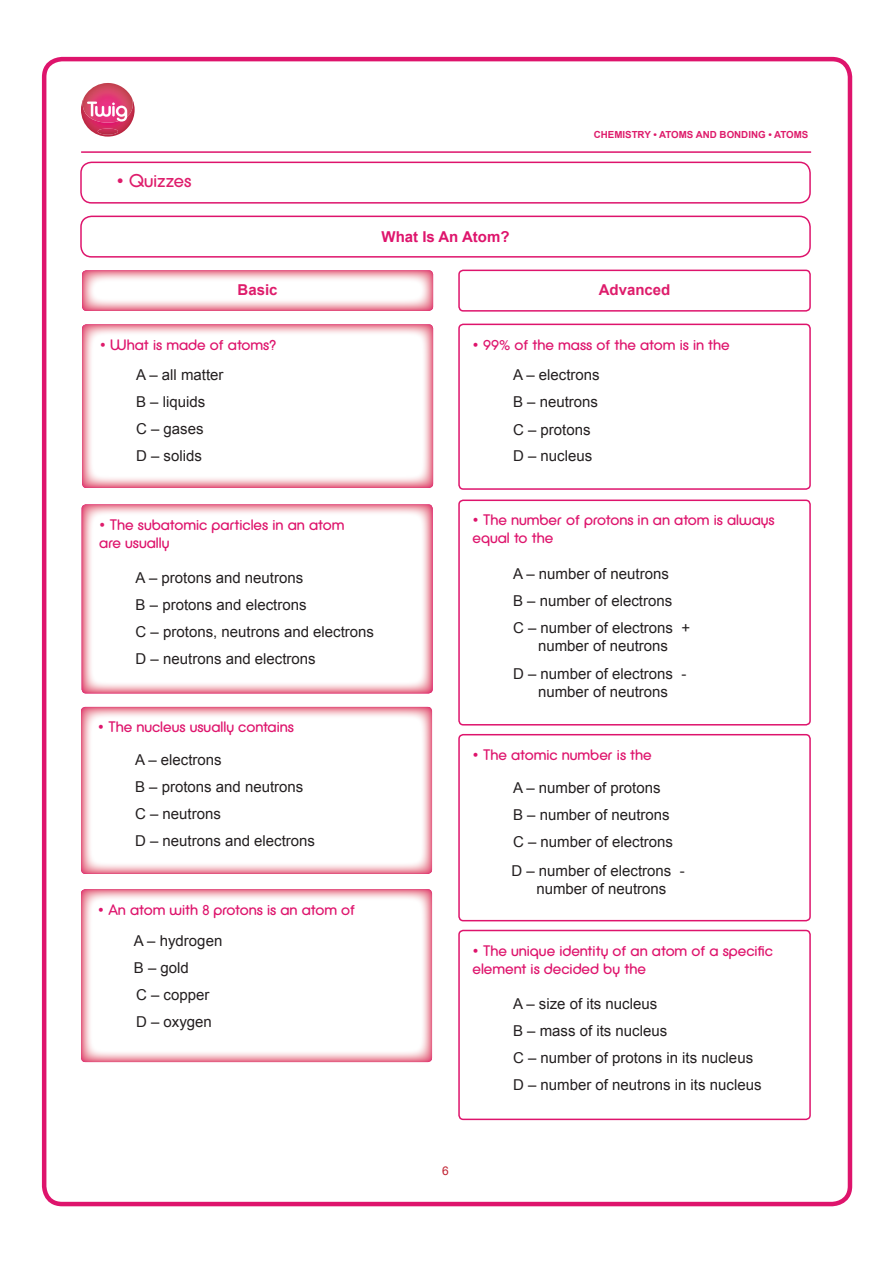
<style>
.page{position:relative;width:893px;height:1263px;background:#fff}
.page>*{position:absolute;margin:0;border:0;box-sizing:border-box;transform-origin:0 0}
.t1{font:18px "Defused";color:#de1c6b}
.t2{font:15px/27px "Arial";color:#231f20}
.t3{font:15px/18px "Defused";color:#de146c}
.t4{font:700 15px "Arial";color:#de146c}
.t5{font:700 15px "Arial";color:#de1c6b}
.t6{font:12px "Arial";color:#c02030}
.t7{font:700 9.75px "Arial";color:#de1c6b}
.s1{color:#de1c6b}
</style>
<div class="page">
<div style="left:42px;top:57px;width:810px;height:1149px;border:4px solid #de146c;border-radius:18px"></div>
<hr style="left:81px;top:151px;width:730px;height:2px;background:#de146c">
<img style="left:82px;top:324px;width:351px;height:164px">
<div style="left:80px;top:162px;width:731px;height:42px;border:2px solid #de146c;border-radius:11px"></div>
<div style="left:80px;top:216px;width:731px;height:42px;border:2px solid #de146c;border-radius:11px"></div>
<div style="left:458px;top:270px;width:353px;height:42px;border:2px solid #de146c;border-radius:4px"></div>
<img style="left:82px;top:270px;width:351px;height:41px">
<img style="left:82px;top:504px;width:351px;height:189px">
<div style="left:458px;top:324px;width:353px;height:166px;border:2px solid #de146c;border-radius:4px"></div>
<img style="left:81px;top:707px;width:351px;height:167px">
<img style="left:81px;top:889px;width:351px;height:173px">
<div style="left:458px;top:499px;width:353px;height:226px;border:2px solid #de146c;border-radius:4px"></div>
<div style="left:458px;top:734px;width:353px;height:187px;border:2px solid #de146c;border-radius:4px"></div>
<div style="left:458px;top:930px;width:353px;height:190px;border:2px solid #de146c;border-radius:4px"></div>
<img style="left:98px;top:129px;width:20px;height:6px">
<img style="left:83px;top:91px;width:50px;height:32px">
<svg style="left:84px;top:83px;width:43px;height:39px"></svg>
<p class="t1" style="left:116px;top:170px;width:77px">• Quizzes</p>
<p class="t4" style="left:381px;top:227px;width:130px">What Is An Atom?</p>
<p class="t7" style="left:594px;top:128px;width:216px">CHEMISTRY • ATOMS AND BONDING • ATOMS</p>
<p class="t5" style="left:238px;top:280px;width:42px">Basic</p>
<p class="t5" style="left:599px;top:280px;width:73px">Advanced</p>
<p class="t3" style="left:100px;top:335px;width:178px"><span class="s1">•</span> What is made of atoms?</p>
<p class="t2" style="left:136px;top:362px;width:89px">A – all matter<br>B – liquids<br>C – gases<br>D – solids</p>
<p class="t3" style="left:99px;top:515px;width:247px"><span class="s1">•</span> The subatomic particles in an atom are usually</p>
<p class="t2" style="left:136px;top:564px;width:240px">A – protons and neutrons<br>B – protons and electrons<br>C – protons, neutrons and electrons<br>D – neutrons and electrons</p>
<p class="t3" style="left:98px;top:718px;width:198px">• The nucleus usually contains</p>
<p class="t2" style="left:135px;top:746px;width:182px">A – electrons<br>B – protons and neutrons<br>C – neutrons<br>D – neutrons and electrons</p>
<p class="t3" style="left:98px;top:900px;width:259px">• An atom with 8 protons is an atom of</p>
<p class="t2" style="left:134px;top:928px;width:90px">A – hydrogen<br>B – gold<br>C – copper<br>D – oxygen</p>
<p class="t3" style="left:472px;top:335px;width:259px">• 99% of the mass of the atom is in the</p>
<p class="t2" style="left:513px;top:362px;width:88px">A – electrons</p>
<p class="t2" style="left:513px;top:389px;width:87px">B – neutrons</p>
<p class="t2" style="left:513px;top:416px;width:79px">C – protons</p>
<p class="t2" style="left:513px;top:443px;width:81px">D – nucleus</p>
<p class="t3" style="left:472px;top:511px;width:304px">• The number of protons in an atom is always equal to the</p>
<p class="t2" style="left:513px;top:560px;width:157px">A – number of neutrons</p>
<p class="t2" style="left:513px;top:587px;width:161px">B – number of electrons</p>
<p class="t2" style="left:513px;top:619px;width:179px;line-height:18px;text-align:center">C – number of electrons + number of neutrons</p>
<p class="t2" style="left:513px;top:665px;width:175px;line-height:18px;text-align:center">D – number of electrons - number of neutrons</p>
<p class="t3" style="left:472px;top:745px;width:181px">• The atomic number is the</p>
<p class="t2" style="left:513px;top:774px;width:149px">A – number of protons</p>
<p class="t2" style="left:513px;top:801px;width:158px">B – number of neutrons</p>
<p class="t2" style="left:513px;top:828px;width:162px">C – number of electrons</p>
<p class="t2" style="left:511px;top:862px;width:175px;line-height:18px;text-align:center">D – number of electrons - number of neutrons</p>
<p class="t3" style="left:472px;top:941px;width:302px">• The unique identity of an atom of a specific element is decided by the</p>
<p class="t2" style="left:513px;top:990px;width:146px">A – size of its nucleus</p>
<p class="t2" style="left:513px;top:1017px;width:156px">B – mass of its nucleus</p>
<p class="t2" style="left:513px;top:1044px;width:242px">C – number of protons in its nucleus</p>
<p class="t2" style="left:513px;top:1071px;width:250px">D – number of neutrons in its nucleus</p>
<p class="t6" style="left:442px;top:1163px;width:8px">6</p>
</div>
